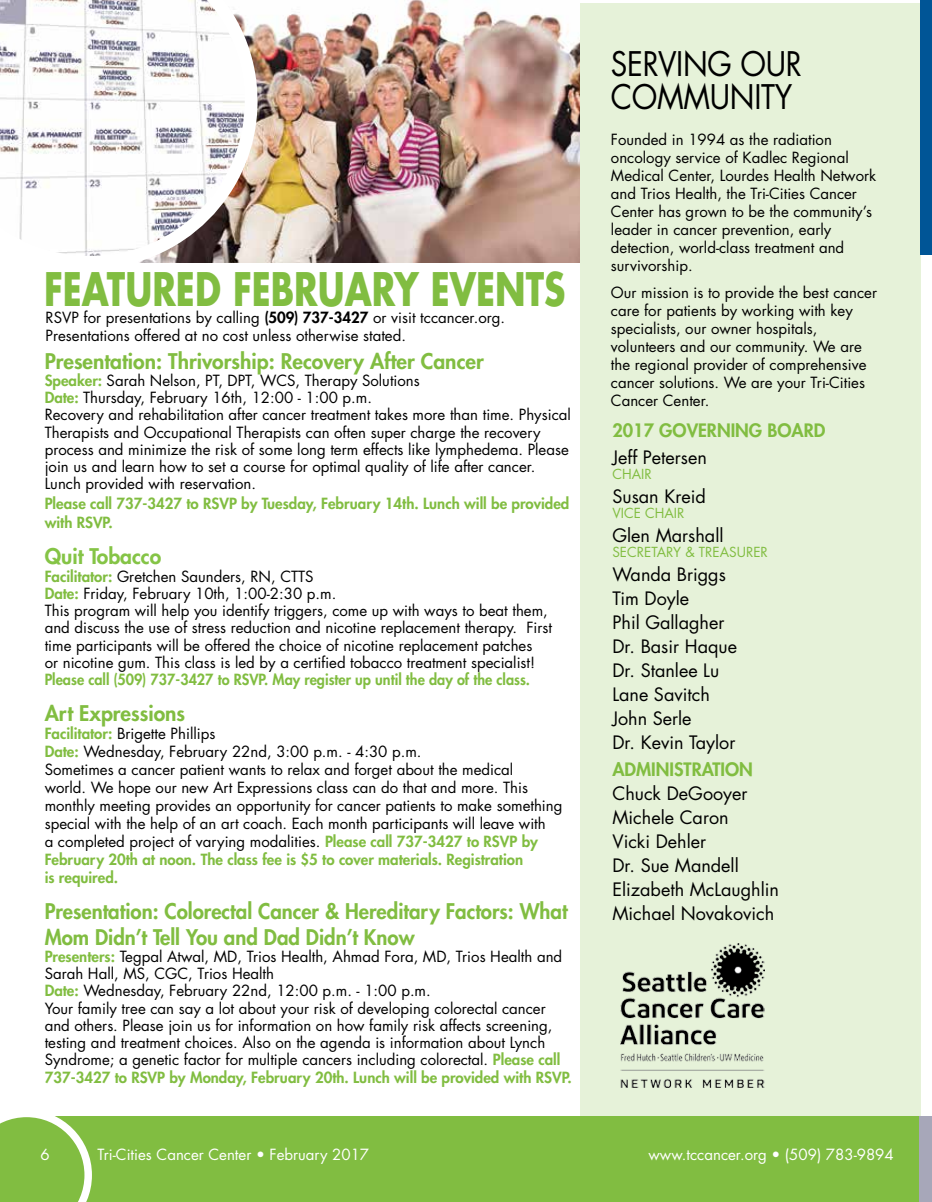
<style>
.page{position:relative;width:932px;height:1202px;background:#fff}
.page>*{position:absolute;margin:0;border:0;box-sizing:border-box;transform-origin:0 0}
.t1{font:700 45px "Futura Std";color:#81bd41;scale:.77 1}
.t2{font:33px/33px "Futura Std";letter-spacing:-.01em;color:#000;scale:.9 1}
.t3{font:800 21px/25.2px "Futura Std";color:#81bd41}
.t4{font:800 21px "Futura Std";color:#85c446}
.t5{font:18px/24px "Futura Std";color:#000}
.t6{font:800 18px "Futura Std";color:#81bd41}
.t7{font:15px/18px "Futura Std";color:#000}
.t8{font:800 15px/19.5px "Futura Std";color:#81bd41}
.t9{font:15px "Futura Std";color:#fff}
.t10{font:800 15px "Futura Std";color:#81bd41;scale:.96 1}
.t11{font:13.5px "Futura Std";color:#81bd41}
.s1{font-weight:800}
.s2{font-weight:800;color:#81bd41}
</style>
<div class="page">
<img style="left:257px;top:0;width:323px;height:262px">
<div style="left:580px;top:3px;width:340px;height:1128px;background:#e6f2d9"></div>
<div style="left:919px;top:1116px;width:13px;height:86px;background:#a7a7b9"></div>
<div style="left:13px;top:1116px;width:905px;height:86px;background:#81bd41"></div>
<svg style="left:0;top:1116px;width:92px;height:86px"></svg>
<svg style="left:0;top:0;width:257px;height:263px"></svg>
<img style="left:620px;top:943px;width:144px;height:144px">
<div style="left:920px;top:0;width:12px;height:254px;background:#005596"></div>
<h1 class="t1" style="left:44px;top:259px;width:679px">FEATURED FEBRUARY EVENTS</h1>
<p class="t7" style="left:46px;top:309px;width:461px">RSVP for presentations by calling <span class="s1">(509) 737-3427</span> or visit tccancer.org.<br>Presentations offered at no cost unless otherwise stated.</p>
<h3 class="t3" style="left:45px;top:348px;width:440px">Presentation: Thrivorship: Recovery After Cancer</h3>
<p class="t7" style="left:45px;top:372px;width:527px;line-height:17.2px"><span class="s2">Speaker:</span> Sarah Nelson, PT, DPT, WCS, Therapy Solutions<br><span class="s2">Date:</span> Thursday, February 16th, 12:00 - 1:00 p.m.<br>Recovery and rehabilitation after cancer treatment takes more than time. Physical Therapists and Occupational Therapists can often super charge the recovery process and minimize the risk of some long term effects like lymphedema. Please join us and learn how to set a course for optimal quality of life after cancer.<br>Lunch provided with reservation.</p>
<p class="t8" style="left:45px;top:493px;width:526px">Please call 737-3427 to RSVP by Tuesday, February 14th. Lunch will be provided with RSVP.</p>
<h3 class="t4" style="left:45px;top:543px;width:118px">Quit Tobacco</h3>
<p class="t7" style="left:45px;top:567px;width:509px;line-height:17.2px"><span class="s2">Facilitator:</span> Gretchen Saunders, RN, CTTS<br><span class="s2">Date:</span> Friday, February 10th, 1:00-2:30 p.m.<br>This program will help you identify triggers, come up with ways to beat them, and discuss the use of stress reduction and nicotine replacement therapy. First time participants will be offered the choice of nicotine replacement patches<br>or nicotine gum. This class is led by a certified tobacco treatment specialist!</p>
<p class="t10" style="left:45px;top:670px;width:507px">Please call (509) 737-3427 to RSVP. May register up until the day of the class.</p>
<h3 class="t3" style="left:45px;top:701px;width:142px">Art Expressions</h3>
<p class="t7" style="left:45px;top:725px;width:519px"><span class="s2">Facilitator:</span> Brigette Phillips<br><span class="s2">Date:</span> Wednesday, February 22nd, 3:00 p.m. - 4:30 p.m.<br>Sometimes a cancer patient wants to relax and forget about the medical<br>world. We hope our new Art Expressions class can do that and more. This monthly meeting provides an opportunity for cancer patients to make something special with the help of an art coach. Each month participants will leave with<br>a completed project of varying modalities. <span class="s2">Please call 737-3427 to RSVP by February 20th at noon. The class fee is $5 to cover materials. Registration<br>is required.</span></p>
<h3 class="t3" style="left:45px;top:899px;width:524px">Presentation: Colorectal Cancer &amp; Hereditary Factors: What<br>Mom Didn’t Tell You and Dad Didn’t Know</h3>
<p class="t7" style="left:45px;top:947px;width:528px;line-height:17.2px"><span class="s2">Presenters:</span> Tegpal Atwal, MD, Trios Health, Ahmad Fora, MD, Trios Health and Sarah Hall, MS, CGC, Trios Health<br><span class="s2">Date:</span> Wednesday, February 22nd, 12:00 p.m. - 1:00 p.m.<br>Your family tree can say a lot about your risk of developing colorectal cancer and others. Please join us for information on how family risk affects screening, testing and treatment choices. Also on the agenda is information about Lynch Syndrome; a genetic factor for multiple cancers including colorectal. <span class="s2">Please call 737-3427 to RSVP by Monday, February 20th. Lunch will be provided with RSVP.</span></p>
<h2 class="t2" style="left:611px;top:47px;width:214px">SERVING OUR<br>COMMUNITY</h2>
<p class="t7" style="left:611px;top:130px;width:267px">Founded in 1994 as the radiation oncology service of Kadlec Regional Medical Center, Lourdes Health Network and Trios Health, the Tri-Cities Cancer Center has grown to be the community’s leader in cancer prevention, early detection, world-class treatment and survivorship.</p>
<p class="t7" style="left:611px;top:283px;width:268px">Our mission is to provide the best cancer care for patients by working with key specialists, our owner hospitals, volunteers and our community. We are the regional provider of comprehensive cancer solutions. We are your Tri-Cities Cancer Center.</p>
<p class="t6" style="left:612px;top:419px;width:214px">2017 GOVERNING BOARD</p>
<p class="t5" style="left:612px;top:446px;width:96px">Jeff Petersen</p>
<p class="t11" style="left:612px;top:465px;width:41px">CHAIR</p>
<p class="t5" style="left:612px;top:485px;width:95px">Susan Kreid</p>
<p class="t11" style="left:612px;top:504px;width:73px">VICE CHAIR</p>
<p class="t5" style="left:612px;top:524px;width:113px">Glen Marshall</p>
<p class="t11" style="left:612px;top:543px;width:157px">SECRETARY &amp; TREASURER</p>
<p class="t5" style="left:612px;top:563px;width:126px">Wanda Briggs<br>Tim Doyle<br>Phil Gallagher<br>Dr. Basir Haque<br>Dr. Stanlee Lu<br>Lane Savitch<br>John Serle<br>Dr. Kevin Taylor</p>
<p class="t6" style="left:612px;top:758px;width:142px">ADMINISTRATION</p>
<p class="t5" style="left:612px;top:782px;width:168px">Chuck DeGooyer<br>Michele Caron<br>Vicki Dehler<br>Dr. Sue Mandell<br>Elizabeth McLaughlin<br>Michael Novakovich</p>
<p class="t9" style="left:40px;top:1145px;width:11px">6</p>
<p class="t9" style="left:97px;top:1145px;width:273px">Tri-Cities Cancer Center • February 2017</p>
<p class="t9" style="left:648px;top:1145px;width:247px">www.tccancer.org • (509) 783-9894</p>
</div>
